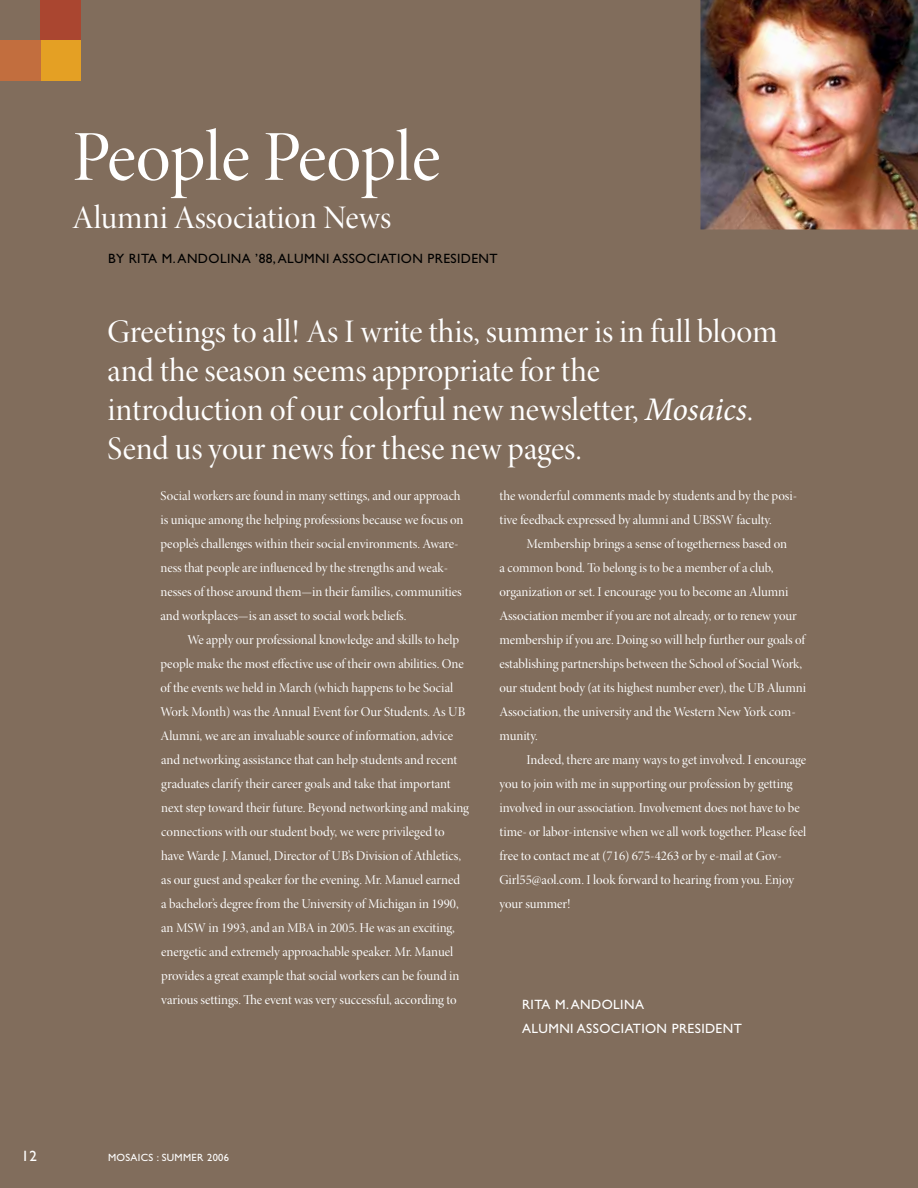
<style>
.page{position:relative;width:918px;height:1188px;background:#816d5c}
.page>*{position:absolute;margin:0;border:0;box-sizing:border-box;transform-origin:0 0}
.t1{font:72px "Minion Pro Disp";letter-spacing:-.005em;color:#fff}
.t2{font:33px/39px "Minion Pro Disp";letter-spacing:-.005em;color:#fff}
.t3{font:15px "Gill Sans Std";color:#fff}
.t4{font:13.5px/24px "Minion Pro Disp";letter-spacing:-.005em;color:#fff}
.t5{font:13.5px "Gill Sans Std";letter-spacing:.03em;color:#000}
.t6{font:13.5px/24px "Gill Sans Std";letter-spacing:.03em;color:#fff}
.t7{font:10.5px "Gill Sans Std";letter-spacing:.03em;color:#fff}
.s1{font-family:"Minion Pro";font-style:italic}
</style>
<div class="page">
<img style="left:700px;top:0;width:218px;height:230px">
<div style="left:40px;top:0;width:41px;height:41px;background:#aa4630"></div>
<div style="left:40px;top:40px;width:41px;height:41px;background:#e4a024"></div>
<div style="left:0;top:40px;width:41px;height:41px;background:#c26e3e"></div>
<h1 class="t1" style="left:72px;top:114px;width:370px">People People</h1>
<h2 class="t2" style="left:72px;top:199px;width:321px">Alumni Association News</h2>
<p class="t5" style="left:108px;top:250px;width:391px">BY RITA M. AN DOLINA ’88, ALUMNI ASSOCIATION PRESIDENT</p>
<h2 class="t2" style="left:108px;top:313px;width:672px">Greetings to all! As I write this, summer is in full bloom and the season seems appropriate for the<br>introduction of our colorful new newsletter, <span class="s1">Mosaics</span>.<br>Send us your news for these new pages.</h2>
<p class="t4" style="left:161px;top:484px;width:304px">Social workers are found in many settings, and our approach is unique among the helping professions because we focus on people’s challenges within their social environments. Aware&shy;ness that people are influenced by the strengths and weak&shy;nesses of those around them—in their families, communities and workplaces—is an asset to social work beliefs.</p>
<p class="t4" style="left:161px;top:628px;width:310px;text-indent:27px">We apply our professional knowledge and skills to help people make the most effective use of their own abilities. One of the events we held in March (which happens to be Social Work Month) was the Annual Event for Our Students. As UB Alumni, we are an invaluable source of information, advice and networking assistance that can help students and recent graduates clarify their career goals and take that important next step toward their future. Beyond networking and making connections with our student body, we were privileged to have Warde J. Manuel, Director of UB’s Division of Athletics, as our guest and speaker for the evening. Mr. Manuel earned<br>a bachelor’s degree from the University of Michigan in 1990, an MSW in 1993, and an MBA in 2005. He was an exciting, energetic and extremely approachable speaker. Mr. Manuel provides a great example that social workers can be found in various settings. The event was very successful, according to</p>
<p class="t4" style="left:500px;top:484px;width:299px">the wonderful comments made by students and by the posi&shy;tive feedback expressed by alumni and UBSSW faculty.</p>
<p class="t4" style="left:500px;top:532px;width:308px;text-indent:27px">Membership brings a sense of togetherness based on<br>a common bond. To belong is to be a member of a club, organization or set. I encourage you to become an Alumni Association member if you are not already, or to renew your membership if you are. Doing so will help further our goals of establishing partnerships between the School of Social Work, our student body (at its highest number ever), the UB Alumni Association, the university and the Western New York com&shy;munity.</p>
<p class="t4" style="left:500px;top:748px;width:308px;text-indent:27px">Indeed, there are many ways to get involved. I encourage you to join with me in supporting our profession by getting involved in our association. Involvement does not have to be time- or labor-intensive when we all work together. Please feel free to contact me at (716) 675-4263 or by e-mail at Gov-Girl55@aol.com. I look forward to hearing from you. Enjoy your summer!</p>
<p class="t6" style="left:522px;top:993px;width:221px">RITA M. AN DOLINA<br>ALUMNI ASSOCIATION PRESIDENT</p>
<p class="t3" style="left:22px;top:1148px;width:17px">12</p>
<p class="t7" style="left:108px;top:1151px;width:123px">MOSAICS : SUMMER 2006</p>
</div>
